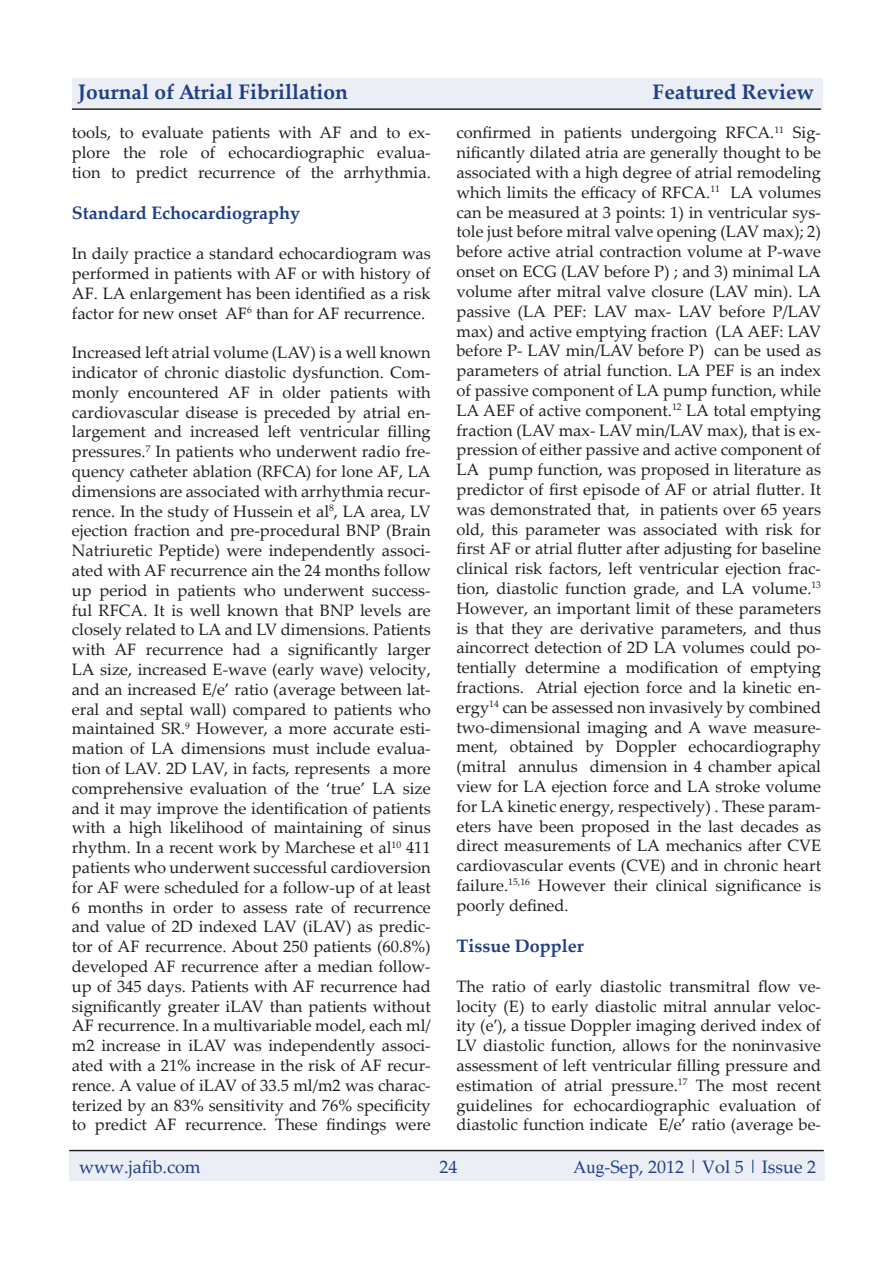
<style>
.page{position:relative;width:893px;height:1263px;background:#fff}
.page>*{position:absolute;margin:0;border:0;box-sizing:border-box;transform-origin:0 0}
.pgheader{font:700 21px "Palatino Linotype";color:#1e3f88}
.pgheader-2{font:18px "Palatino Linotype";color:#1e3f88}
.body{font:700 18px "Palatino Linotype";color:#1e3f88}
.body-2{font:16.5px/19.8px "Palatino Linotype";color:#231f20;text-align:justify}
.s1{font-family:"Times New Roman"}
</style>
<div class="page">
<hr style="left:69px;top:1150px;width:755px;height:1px;background:#231f20">
<div style="left:69px;top:1152px;width:755px;height:28px;background:#ebeef4"></div>
<div style="left:72px;top:78px;width:750px;height:30px;background:#ebeef4"></div>
<hr style="left:72px;top:108px;width:749px;height:2px;background:#231f20">
<p class="pgheader" style="left:78px;top:77px;width:272px">Journal of Atrial Fibrillation</p>
<p class="pgheader" style="left:653px;top:77px;width:163px">Featured Review</p>
<p class="body-2" style="left:72px;top:122px;width:360px">tools, to evaluate patients with AF and to ex&shy;plore the role of echocardiographic evalua&shy;tion to predict recurrence of the arrhythmia.</p>
<p class="body" style="left:72px;top:201px;width:230px">Standard Echocardiography</p>
<p class="body-2" style="left:72px;top:243px;width:360px">In daily practice a standard echocardiogram was performed in patients with AF or with history of AF. LA enlargement has been identified as a risk factor for new onset AF<sup>6</sup> than for AF recurrence.</p>
<p class="body-2" style="left:72px;top:342px;width:360px">Increased left atrial volume (LAV) is a well known indicator of chronic diastolic dysfunction. Com&shy;monly encountered AF in older patients with cardiovascular disease is preceded by atrial en&shy;largement and increased left ventricular filling pressures.<sup>7</sup> In patients who underwent radio fre&shy;quency catheter ablation (RFCA) for lone AF, LA dimensions are associated with arrhythmia recur&shy;rence. In the study of Hussein et al<sup>8</sup>, LA area, LV ejection fraction and pre-procedural BNP (Brain Natriuretic Peptide) were independently associ&shy;ated with AF recurrence ain the 24 months follow up period in patients who underwent success&shy;ful RFCA. It is well known that BNP levels are closely related to LA and LV dimensions. Patients with AF recurrence had a significantly larger LA size, increased E-wave (early wave) velocity, and an increased E/e’ ratio (average between lat&shy;eral and septal wall) compared to patients who maintained SR.<sup>9</sup> However, a more accurate esti&shy;mation of LA dimensions must include evalua&shy;tion of LAV. 2D LAV, in facts, represents a more comprehensive evaluation of the ‘true’ LA size and it may improve the identification of patients with a high likelihood of maintaining of sinus rhythm. In a recent work by Marchese et al<sup>10</sup> 411 patients who underwent successful cardioversion for AF were scheduled for a follow-up of at least 6 months in order to assess rate of recurrence and value of 2D indexed LAV (iLAV) as predic&shy;tor of AF recurrence. About 250 patients (60.8%) developed AF recurrence after a median follow&shy;up of 345 days. Patients with AF recurrence had significantly greater iLAV than patients without AF recurrence. In a multivariable model, each ml/ m2 increase in iLAV was independently associ&shy;ated with a 21% increase in the risk of AF recur&shy;rence. A value of iLAV of 33.5 ml/m2 was charac&shy;terized by an 83% sensitivity and 76% specificity to predict AF recurrence. These findings were</p>
<p class="body-2" style="left:456px;top:122px;width:366px">confirmed in patients undergoing RFCA.<sup>11</sup> Sig&shy;nificantly dilated atria are generally thought to be associated with a high degree of atrial remodeling which limits the efficacy of RFCA.<sup>11</sup> LA volumes can be measured at 3 points: 1) in ventricular sys&shy;tole just before mitral valve opening (LAV max); 2) before active atrial contraction volume at P-wave onset on ECG (LAV before P) ; and 3) minimal LA volume after mitral valve closure (LAV min). LA passive (LA PEF: LAV max- LAV before P/LAV max) and active emptying fraction (LA AEF: LAV before P- LAV min/LAV before P) can be used as parameters of atrial function. LA PEF is an index of passive component of LA pump function, while LA AEF of active component.<sup>12</sup> LA total emptying fraction (LAV max- LAV min/LAV max), that is ex&shy;pression of either passive and active component of LA pump function, was proposed in literature as predictor of first episode of AF or atrial flutter. It was demonstrated that, in patients over 65 years old, this parameter was associated with risk for first AF or atrial flutter after adjusting for baseline clinical risk factors, left ventricular ejection frac&shy;tion, diastolic function grade, and LA volume.<sup>13<br></sup>However, an important limit of these parameters is that they are derivative parameters, and thus aincorrect detection of 2D LA volumes could po&shy;tentially determine a modification of emptying fractions. Atrial ejection force and la kinetic en&shy;ergy<sup>14</sup> can be assessed non invasively by combined two-dimensional imaging and A wave measure&shy;ment, obtained by Doppler echocardiography (mitral annulus dimension in 4 chamber apical view for LA ejection force and LA stroke volume for LA kinetic energy, respectively) . These param&shy;eters have been proposed in the last decades as direct measurements of LA mechanics after CVE cardiovascular events (CVE) and in chronic heart failure.<sup>15,16</sup> However their clinical significance is poorly defined.</p>
<p class="body" style="left:456px;top:933px;width:129px">Tissue Doppler</p>
<p class="body-2" style="left:456px;top:976px;width:366px">The ratio of early diastolic transmitral flow ve&shy;locity (E) to early diastolic mitral annular veloc&shy;ity (e′), a tissue Doppler imaging derived index of LV diastolic function, allows for the noninvasive assessment of left ventricular filling pressure and estimation of atrial pressure.<sup>17</sup> The most recent guidelines for echocardiographic evaluation of diastolic function indicate E/e’ ratio (average be-</p>
<p class="pgheader-2" style="left:79px;top:1154px;width:123px">www.jafib.com</p>
<p class="pgheader-2" style="left:439px;top:1154px;width:19px">24</p>
<p class="pgheader-2" style="left:573px;top:1154px;width:244px"><span class="s1">Aug</span>-Sep, 2012 | Vol 5 | Issue 2</p>
</div>
